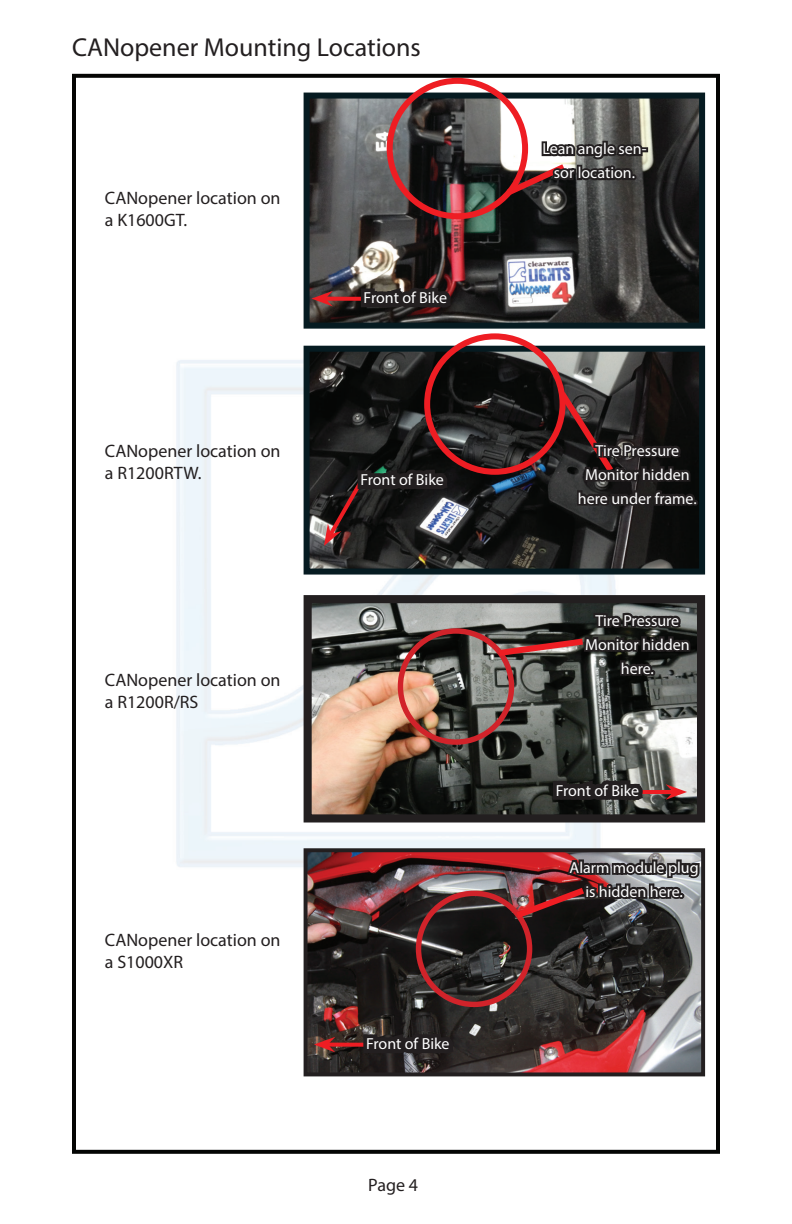
<style>
.page{position:relative;width:792px;height:1224px;background:#fff}
.page>*{position:absolute;margin:0;border:0;box-sizing:border-box;transform-origin:0 0}
.t1{font:26px "Myriad Pro";color:#231f20}
.t2{font:18px/22px "Myriad Pro";color:#231f20}
.t3{font:16px/24px "Myriad Pro";color:#fff;text-align:center}
</style>
<div class="page">
<img style="left:72px;top:74px;width:648px;height:1080px">
<img style="left:311px;top:100px;width:387px;height:222px">
<div style="left:304px;top:93px;width:401px;height:236px;border:6px solid #061b21"></div>
<img style="left:311px;top:353px;width:387px;height:215px">
<div style="left:304px;top:346px;width:401px;height:229px;border:6px solid #061b21"></div>
<div style="left:387px;top:78px;width:141px;height:141px;border:6px solid #ee1d23;border-radius:50%"></div>
<div style="left:424px;top:333px;width:142px;height:142px;border:6px solid #ee1d23;border-radius:50%"></div>
<img style="left:313px;top:604px;width:383px;height:210px">
<div style="left:304px;top:595px;width:401px;height:228px;border:8px solid #231f20"></div>
<div style="left:398px;top:628px;width:116px;height:117px;border:5px solid #d1232a;border-radius:50%"></div>
<svg style="left:493px;top:606px;width:199px;height:87px;background:#514a48"></svg>
<img style="left:309px;top:853px;width:391px;height:218px">
<div style="left:304px;top:848px;width:401px;height:228px;border:4px solid #231f20"></div>
<div style="left:416px;top:891px;width:116px;height:116px;border:5px solid #d1232a;border-radius:50%"></div>
<div style="left:640px;top:147px;width:8px;height:5px;border:4px solid #231f20"></div>
<svg style="left:501px;top:83px;width:144px;height:117px"></svg>
<svg style="left:554px;top:386px;width:144px;height:148px;background:#271f1f"></svg>
<svg style="left:324px;top:465px;width:130px;height:81px;background:#312b2d"></svg>
<svg style="left:333px;top:297px;width:24px;height:4px"></svg>
<svg style="left:311px;top:291px;width:22px;height:15px"></svg>
<svg style="left:357px;top:283px;width:100px;height:69px"></svg>
<svg style="left:510px;top:775px;width:193px;height:152px;background:#736364"></svg>
<svg style="left:335px;top:1043px;width:24px;height:4px"></svg>
<svg style="left:314px;top:1037px;width:21px;height:15px"></svg>
<svg style="left:359px;top:1029px;width:101px;height:69px"></svg>
<h1 class="t1" style="left:72px;top:31px;width:350px">CANopener Mounting Locations</h1>
<p class="t2" style="left:105px;top:187px;width:177px">CANopener location on a K1600GT.</p>
<p class="t2" style="left:105px;top:440px;width:177px">CANopener location on a R1200RTW.</p>
<p class="t2" style="left:105px;top:668px;width:177px">CANopener location on a R1200R/RS</p>
<p class="t3" style="left:364px;top:286px;width:85px">Front of Bike</p>
<p class="t3" style="left:360px;top:467px;width:85px">Front of Bike</p>
<p class="t2" style="left:105px;top:929px;width:177px">CANopener location on a S1000XR</p>
<p class="t3" style="left:366px;top:1032px;width:85px">Front of Bike</p>
<p class="t2" style="left:368px;top:1173px;width:51px">Page 4</p>
<p class="t3" style="left:542px;top:137px;width:106px">Lean angle sen&shy;sor location.</p>
<p class="t3" style="left:578px;top:438px;width:120px">Tire Pressure<br>Monitor hidden here under frame.</p>
<p class="t3" style="left:585px;top:608px;width:106px">Tire Pressure<br>Monitor hidden here.</p>
<p class="t3" style="left:556px;top:778px;width:85px">Front of Bike</p>
<p class="t3" style="left:570px;top:855px;width:131px">Alarm module plug is hidden here.</p>
</div>
